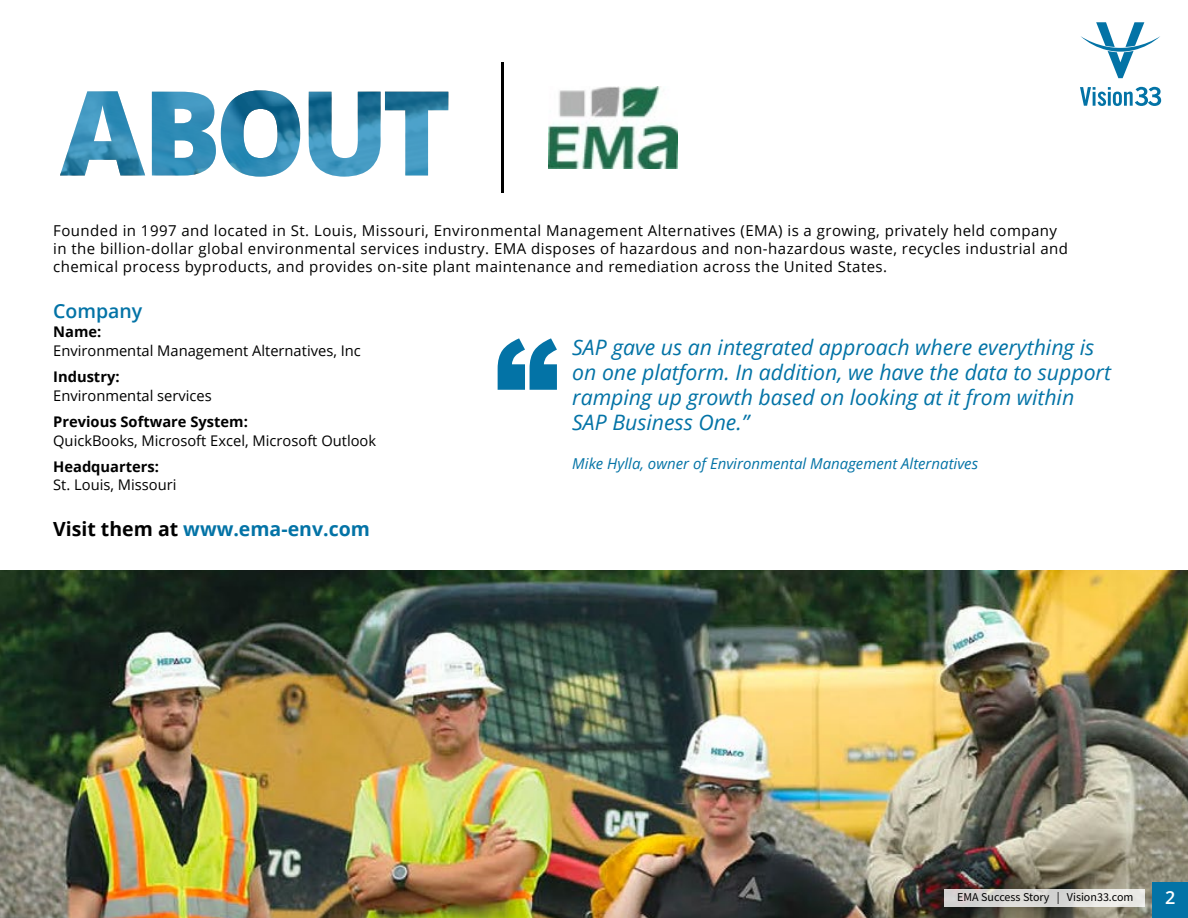
<style>
.page{position:relative;width:1188px;height:918px;background:#fff}
.page>*{position:absolute;margin:0;border:0;box-sizing:border-box;transform-origin:0 0}
.t1{font:900 129px "Arial";color:#0373a6}
.t2{font:italic 21.3px/25.2px "Open Sans";color:#0373a6}
.t3{font:700 19.5px "Open Sans";color:#0373a6}
.t4{font:600 19.5px "Open Sans";color:#0373a6}
.t5{font:600 18px "Open Sans";color:#fff}
.t6{font:15px/18px "Open Sans";letter-spacing:.03em;color:#000}
.t7{font:italic 15px "Open Sans";color:#0373a6}
.t8{font:14.7px "Open Sans";color:#000}
.t9{font:700 14.7px "Open Sans";color:#000}
.t10{font:12px "Source Sans Pro";color:#000}
.s1{color:#000}
</style>
<div class="page">
<img style="left:0;top:570px;width:1188px;height:348px">
<div style="left:1152px;top:882px;width:36px;height:36px;background:#0373a6"></div>
<svg style="left:1081px;top:22px;width:79px;height:56px"></svg>
<svg style="left:1080px;top:87px;width:81px;height:19px"></svg>
<svg style="left:944px;top:889px;width:201px;height:18px;background:#dddcda"></svg>
<svg style="left:60px;top:90px;width:388px;height:87px"></svg>
<hr style="left:501px;top:63px;width:3px;height:130px;background:#000">
<img style="left:549px;top:86px;width:129px;height:83px">
<p class="t6" style="left:53px;top:221px;width:1016px">Founded in 1997 and located in St. Louis, Missouri, Environmental Management Alternatives (EMA) is a growing, privately held company in the billion-dollar global environmental services industry. EMA disposes of hazardous and non-hazardous waste, recycles industrial and chemical process byproducts, and provides on-site plant maintenance and remediation across the United States.</p>
<h3 class="t4" style="left:53px;top:298px;width:91px">Company</h3>
<p class="t9" style="left:53px;top:321px;width:50px">Name:</p>
<p class="t8" style="left:53px;top:341px;width:309px">Environmental Management Alternatives, Inc</p>
<p class="t9" style="left:53px;top:366px;width:68px">Industry:</p>
<p class="t8" style="left:53px;top:385px;width:160px">Environmental services</p>
<p class="t9" style="left:53px;top:411px;width:196px">Previous Software System:</p>
<p class="t8" style="left:53px;top:430px;width:325px">QuickBooks, Microsoft Excel, Microsoft Outlook</p>
<p class="t9" style="left:53px;top:456px;width:107px">Headquarters:</p>
<p class="t8" style="left:53px;top:475px;width:125px">St. Louis, Missouri</p>
<h1 class="t1" style="left:494px;top:293px;width:66px">“</h1>
<h2 class="t2" style="left:572px;top:334px;width:540px">SAP gave us an integrated approach where everything is on one platform. In addition, we have the data to support ramping up growth based on looking at it from within SAP Business One.”</h2>
<p class="t7" style="left:572px;top:453px;width:407px">Mike Hylla, owner of Environmental Management Alternatives</p>
<h3 class="t3" style="left:53px;top:515px;width:318px"><span class="s1">Visit them at</span> www.ema-env.com</h3>
<p class="t10" style="left:957px;top:889px;width:178px">EMA Success Story | Vision33.com</p>
<p class="t5" style="left:1165px;top:885px;width:12px">2</p>
</div>
